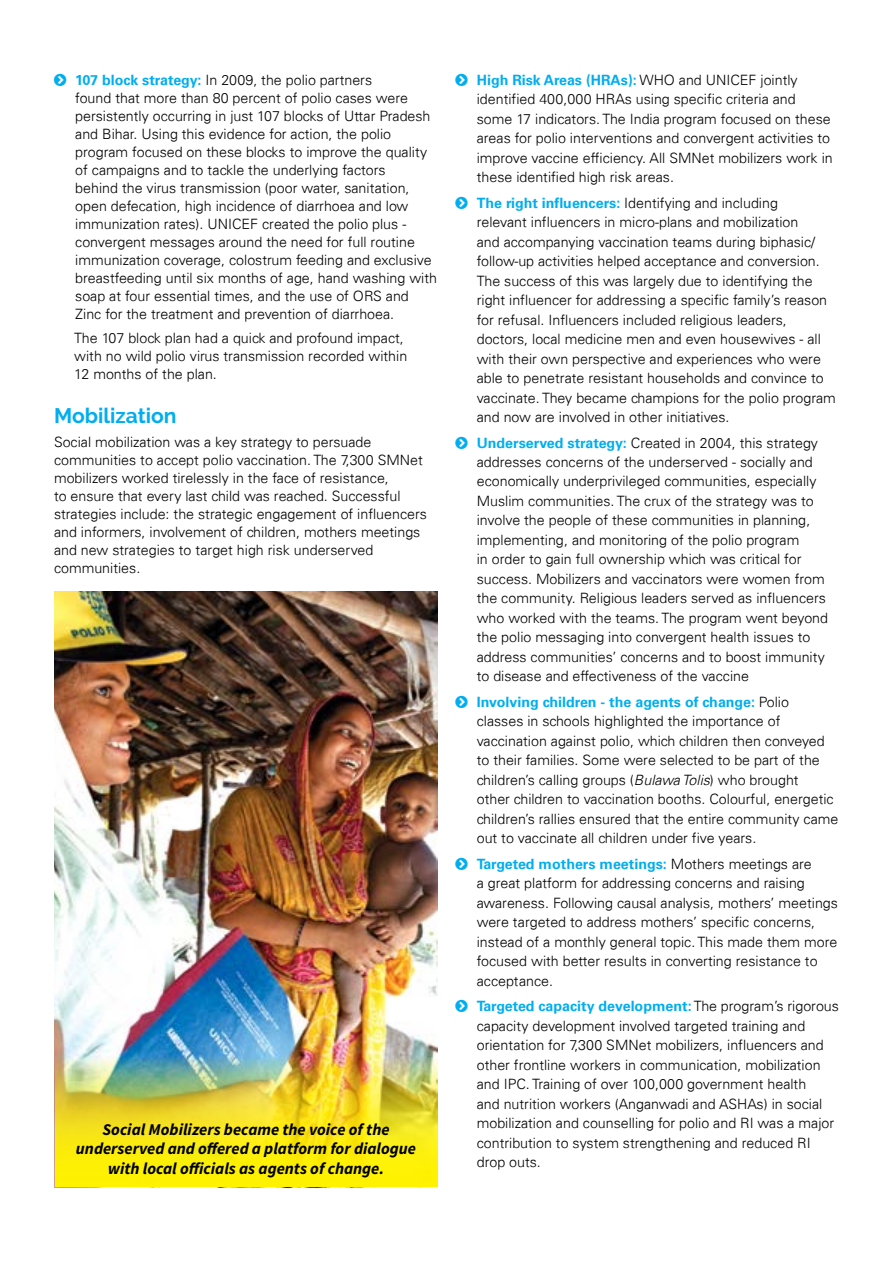
<style>
.page{position:relative;width:893px;height:1263px;background:#fff}
.page>*{position:absolute;margin:0;border:0;box-sizing:border-box;transform-origin:0 0}
.t1{font:700 21px "Raleway";color:#00aeef}
.t2{font:italic 700 16.5px/19.5px "Source Sans Pro";color:#000;text-align:center}
.t3{font:300 14.25px/19.5px "Univers 45";color:#000}
.t4{font:700 14.25px "Univers 65";color:#00aeef}
.s1{font-family:"Univers 65";font-weight:700;color:#00aeef}
.s2{font-family:"Univers 45";font-weight:300;color:#000}
.s3{font-style:italic}
</style>
<div class="page">
<img style="left:54px;top:591px;width:383px;height:596px">
<img style="left:55px;top:1056px;width:382px;height:131px">
<p class="t3" style="left:75px;top:71px;width:363px;line-height:18px"><span class="s1">107 block strategy:</span> In 2009, the polio partners<br>found that more than 80 percent of polio cases were persistently occurring in just 107 blocks of Uttar Pradesh and Bihar. Using this evidence for action, the polio program focused on these blocks to improve the quality of campaigns and to tackle the underlying factors<br>behind the virus transmission (poor water, sanitation, open defecation, high incidence of diarrhoea and low immunization rates). UNICEF created the polio plus - convergent messages around the need for full routine immunization coverage, colostrum feeding and exclusive breastfeeding until six months of age, hand washing with soap at four essential times, and the use of ORS and Zinc for the treatment and prevention of diarrhoea.</p>
<p class="t3" style="left:74px;top:328px;width:334px;line-height:18px">The 107 block plan had a quick and profound impact, with no wild polio virus transmission recorded within<br>12 months of the plan.</p>
<h1 class="t1" style="left:54px;top:403px;width:124px">Mobilization</h1>
<p class="t3" style="left:54px;top:433px;width:374px;line-height:18px">Social mobilization was a key strategy to persuade communities to accept polio vaccination. The 7,300 SMNet mobilizers worked tirelessly in the face of resistance,<br>to ensure that every last child was reached. Successful strategies include: the strategic engagement of influencers and informers, involvement of children, mothers meetings and new strategies to target high risk underserved communities.</p>
<p class="t2" style="left:76px;top:1119px;width:342px">Social Mobilizers became the voice of the underserved and offered a platform for dialogue with local officials as agents of change.</p>
<p class="t4" style="left:477px;top:71px;width:322px">High Risk Areas (HRAs): <span class="s2">WHO and UNICEF jointly</span></p>
<p class="t3" style="left:477px;top:89px;width:357px">identified 400,000 HRAs using specific criteria and some 17 indicators. The India program focused on these areas for polio interventions and convergent activities to improve vaccine efficiency. All SMNet mobilizers work in these identified high risk areas.</p>
<p class="t3" style="left:477px;top:193px;width:361px"><span class="s1">The right influencers:</span> Identifying and including<br>relevant influencers in micro-plans and mobilization<br>and accompanying vaccination teams during biphasic/ follow-up activities helped acceptance and conversion.<br>The success of this was largely due to identifying the right influencer for addressing a specific family’s reason for refusal. Influencers included religious leaders, doctors, local medicine men and even housewives - all with their own perspective and experiences who were able to penetrate resistant households and convince to vaccinate. They became champions for the polio program and now are involved in other initiatives.</p>
<p class="t3" style="left:477px;top:433px;width:353px"><span class="s1">Underserved strategy:</span> Created in 2004, this strategy addresses concerns of the underserved - socially and economically underprivileged communities, especially Muslim communities. The crux of the strategy was to involve the people of these communities in planning, implementing, and monitoring of the polio program<br>in order to gain full ownership which was critical for success. Mobilizers and vaccinators were women from the community. Religious leaders served as influencers who worked with the teams. The program went beyond the polio messaging into convergent health issues to address communities’ concerns and to boost immunity to disease and effectiveness of the vaccine</p>
<p class="t4" style="left:477px;top:694px;width:314px">Involving children - the agents of change: <span class="s2">Polio</span></p>
<p class="t3" style="left:477px;top:712px;width:363px">classes in schools highlighted the importance of vaccination against polio, which children then conveyed to their families. Some were selected to be part of the children’s calling groups (<span class="s3">Bulawa Tolis</span>) who brought<br>other children to vaccination booths. Colourful, energetic children’s rallies ensured that the entire community came out to vaccinate all children under five years.</p>
<p class="t4" style="left:477px;top:855px;width:337px">Targeted mothers meetings: <span class="s2">Mothers meetings are</span></p>
<p class="t3" style="left:477px;top:874px;width:363px">a great platform for addressing concerns and raising awareness. Following causal analysis, mothers’ meetings were targeted to address mothers’ specific concerns, instead of a monthly general topic. This made them more focused with better results in converting resistance to acceptance.</p>
<p class="t4" style="left:477px;top:998px;width:364px">Targeted capacity development: <span class="s2">The program’s rigorous</span></p>
<p class="t3" style="left:477px;top:1016px;width:359px">capacity development involved targeted training and orientation for 7,300 SMNet mobilizers, influencers and other frontline workers in communication, mobilization and IPC. Training of over 100,000 government health<br>and nutrition workers (Anganwadi and ASHAs) in social mobilization and counselling for polio and RI was a major contribution to system strengthening and reduced RI drop outs.</p>
</div>
